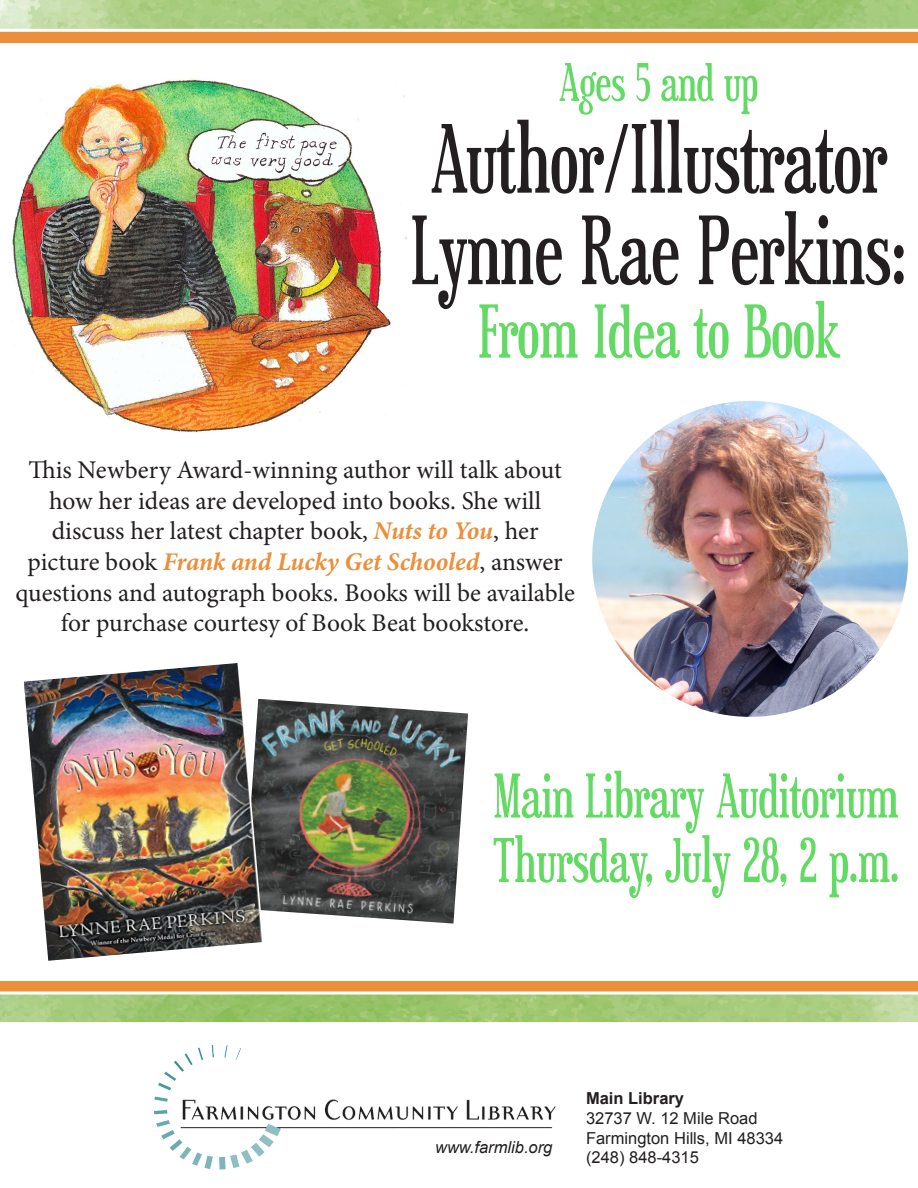
<style>
.page{position:relative;width:918px;height:1188px;background:#fff}
.page>*{position:absolute;margin:0;border:0;box-sizing:border-box;transform-origin:0 0}
.t1{font:100.5px "Euphorigenic S";color:#231f20}
.t2{font:78px "Euphorigenic S";color:#63da64}
.t3{font:64.5px "Euphorigenic S";color:#63da64}
.t4{font:55.5px "Euphorigenic S";color:#63da64}
.t5{font:25.5px/30.6px "Minion Pro";color:#231f20;text-align:center}
.t6{font:16.5px "Arial";color:#231f20}
.t7{font:italic 16.5px "Arial";color:#231f20}
.t8{font:700 16.5px "Arial";color:#231f20}
.s1{font-weight:700;font-style:italic;color:#eb8f3a}
</style>
<div class="page">
<div style="left:0;top:981px;width:918px;height:29px;background:#eb8f3a"></div>
<svg style="left:0;top:992px;width:918px;height:31px;background:#abcf85"></svg>
<img style="left:265px;top:699px;width:203px;height:225px">
<img style="left:9px;top:78px;width:397px;height:355px">
<img style="left:23px;top:663px;width:242px;height:298px">
<img style="left:154px;top:1045px;width:401px;height:125px">
<img style="left:592px;top:401px;width:316px;height:316px;border-radius:158px">
<div style="left:0;top:0;width:918px;height:43px;background:#eb8f3a"></div>
<svg style="left:0;top:0;width:918px;height:32px;background:#acce85"></svg>
<p class="t4" style="left:559px;top:55px;width:201px">Ages 5 and up</p>
<p class="t1" style="left:431px;top:110px;width:457px">Author/Illustrator</p>
<p class="t1" style="left:412px;top:201px;width:495px">Lynne Rae Perkins:</p>
<p class="t2" style="left:479px;top:293px;width:362px">From Idea to Book</p>
<p class="t5" style="left:15px;top:455px;width:561px">This Newbery Award-winning author will talk about how her ideas are developed into books. She will discuss her latest chapter book, <span class="s1">Nuts to You</span>, her picture book <span class="s1">Frank and Lucky Get Schooled</span>, answer questions and autograph books. Books will be available for purchase courtesy of Book Beat bookstore.</p>
<p class="t3" style="left:494px;top:764px;width:406px">Main Library Auditorium</p>
<p class="t3" style="left:493px;top:829px;width:407px">Thursday, July 28, 2 p.m.</p>
<p class="t7" style="left:435px;top:1137px;width:119px">www.farmlib.org</p>
<p class="t8" style="left:586px;top:1087px;width:100px">Main Library</p>
<p class="t6" style="left:586px;top:1107px;width:173px">32737 W. 12 Mile Road</p>
<p class="t6" style="left:586px;top:1127px;width:199px">Farmington Hills, MI 48334</p>
<p class="t6" style="left:586px;top:1147px;width:114px">(248) 848-4315</p>
</div>
